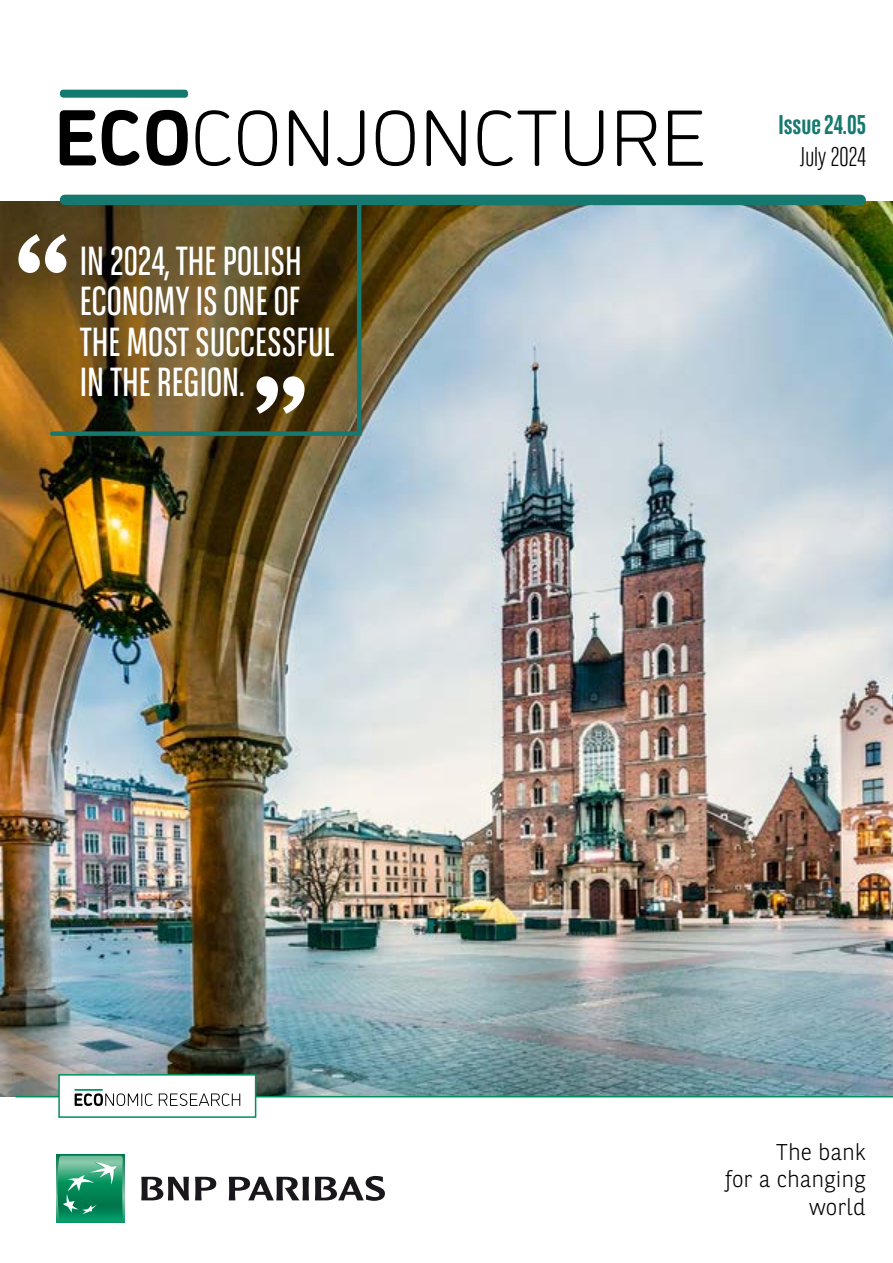
<style>
.page{position:relative;width:893px;height:1263px;background:#fff}
.page>*{position:absolute;margin:0;border:0;box-sizing:border-box;transform-origin:0 0}
.t1{font:40.5px/40.5px "BNPP Sans Condensed";color:#fff}
.t2{font:700 27px "BNPP Sans Condensed";color:#15796f}
.t3{font:300 27px "BNPP Sans Condensed";color:#000}
.t4{font:300 22.8px/27.3px "BNPP Sans";color:#000;text-align:right}
</style>
<div class="page">
<img style="left:0;top:201px;width:893px;height:896px">
<hr style="left:15px;top:1096px;width:878px;height:1px;background:#00915b">
<div style="left:56px;top:1154px;width:68px;height:68px;background:#119263"></div>
<svg style="left:57px;top:1156px;width:66px;height:64px"></svg>
<svg style="left:141px;top:1177px;width:48px;height:23px"></svg>
<svg style="left:195px;top:1177px;width:21px;height:23px"></svg>
<svg style="left:229px;top:1177px;width:80px;height:23px"></svg>
<svg style="left:315px;top:1176px;width:70px;height:25px"></svg>
<div style="left:58px;top:1074px;width:198px;height:44px;background:#fff;border:2px solid #00915b"></div>
<div style="left:65px;top:195px;width:796px;height:10px;background:#15796f"></div>
<svg style="left:60px;top:110px;width:36px;height:55px"></svg>
<svg style="left:102px;top:110px;width:37px;height:56px"></svg>
<svg style="left:146px;top:110px;width:42px;height:56px"></svg>
<svg style="left:59px;top:90px;width:130px;height:8px"></svg>
<svg style="left:195px;top:110px;width:36px;height:56px"></svg>
<svg style="left:238px;top:110px;width:39px;height:56px"></svg>
<svg style="left:289px;top:110px;width:39px;height:56px"></svg>
<svg style="left:337px;top:110px;width:27px;height:56px"></svg>
<svg style="left:376px;top:110px;width:39px;height:56px"></svg>
<svg style="left:426px;top:110px;width:40px;height:56px"></svg>
<svg style="left:477px;top:110px;width:79px;height:56px"></svg>
<svg style="left:565px;top:110px;width:38px;height:56px"></svg>
<svg style="left:617px;top:111px;width:39px;height:55px"></svg>
<svg style="left:668px;top:111px;width:35px;height:55px"></svg>
<svg style="left:159px;top:1093px;width:81px;height:13px"></svg>
<svg style="left:74px;top:1089px;width:79px;height:17px"></svg>
<svg style="left:18px;top:234px;width:30px;height:39px"></svg>
<svg style="left:48px;top:198px;width:316px;height:240px"></svg>
<p class="t1" style="left:80px;top:240px;width:256px">IN 2024, THE POLISH<br>ECONOMY IS ONE OF<br>THE MOST SUCCESSFUL<br>IN THE REGION.</p>
<p class="t2" style="left:778px;top:109px;width:89px">Issue 24.05</p>
<p class="t3" style="left:800px;top:140px;width:67px">July 2024</p>
<p class="t4" style="left:725px;top:1137px;width:142px">The bank<br>for a changing world</p>
</div>
